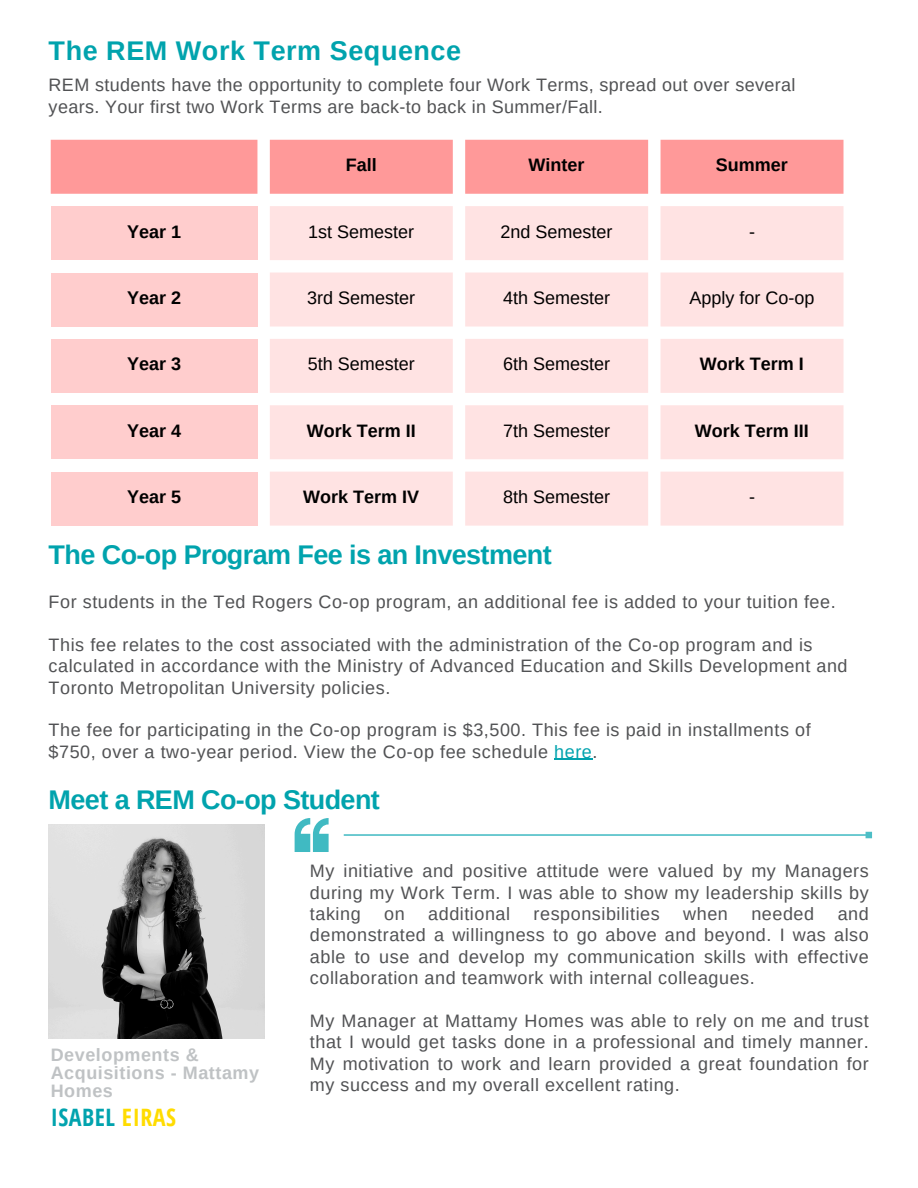
<style>
.page{position:relative;width:918px;height:1188px;background:#fff}
.page>*{position:absolute;margin:0;border:0;box-sizing:border-box;transform-origin:0 0}
.t1{font:700 27px "Arimo";letter-spacing:-.02em;color:#00a3ad}
.t2{font:700 27px "Arimo";letter-spacing:.02em;color:#00a3ad}
.t3{font:700 24px "Open Sans Condensed";letter-spacing:.02em;color:#01a3ae}
.t4{font:18px/21.3px "Arimo";letter-spacing:.03em;color:#515254}
.t5{font:18px "Arimo";color:#000}
.t6{font:700 18px "Arimo";color:#000}
.t7{font:700 18px/18px "Arimo";letter-spacing:.03em;color:#bfc2c4}
.s1{color:#01a3ae}
.s2{color:#ffdc00}
</style>
<div class="page">
<div style="left:51px;top:140px;width:793px;height:54px;background:#f99"></div>
<div style="left:51px;top:206px;width:206px;height:54px;background:#ffcdcd"></div>
<div style="left:270px;top:206px;width:574px;height:54px;background:#ffe3e3"></div>
<div style="left:51px;top:273px;width:206px;height:54px;background:#ffcdcd"></div>
<div style="left:270px;top:273px;width:574px;height:54px;background:#ffe3e3"></div>
<div style="left:51px;top:339px;width:206px;height:54px;background:#ffcdcd"></div>
<div style="left:270px;top:339px;width:574px;height:54px;background:#ffe3e3"></div>
<div style="left:51px;top:405px;width:206px;height:54px;background:#ffcdcd"></div>
<div style="left:270px;top:405px;width:574px;height:54px;background:#ffe3e3"></div>
<div style="left:51px;top:472px;width:206px;height:54px;background:#ffcdcd"></div>
<div style="left:270px;top:472px;width:574px;height:54px;background:#ffe3e3"></div>
<img style="left:49px;top:824px;width:216px;height:214px">
<svg style="left:295px;top:818px;width:34px;height:34px"></svg>
<svg style="left:344px;top:832px;width:528px;height:6px"></svg>
<hr style="left:554px;top:759px;width:38px;height:1px;background:#01a3ae">
<p class="t2" style="left:49px;top:35px;width:414px">The REM Work Term Sequence</p>
<h1 class="t4" style="left:49px;top:74px;width:748px">REM students have the opportunity to complete four Work Terms, spread out over several years. Your first two Work Terms are back-to back in Summer/Fall.</h1>
<h1 class="t6" style="left:346px;top:155px;width:32px">Fall</h1>
<p class="t6" style="left:529px;top:155px;width:57px">Winter</p>
<p class="t6" style="left:716px;top:155px;width:73px">Summer</p>
<p class="t6" style="left:127px;top:221px;width:55px">Year 1</p>
<p class="t5" style="left:308px;top:221px;width:107px">1st Semester</p>
<p class="t5" style="left:501px;top:221px;width:113px">2nd Semester</p>
<p class="t5" style="left:749px;top:221px;width:7px">-</p>
<p class="t6" style="left:127px;top:288px;width:55px">Year 2</p>
<p class="t5" style="left:307px;top:288px;width:109px">3rd Semester</p>
<p class="t5" style="left:503px;top:288px;width:108px">4th Semester</p>
<p class="t5" style="left:689px;top:288px;width:126px">Apply for Co-op</p>
<p class="t6" style="left:127px;top:354px;width:55px">Year 3</p>
<p class="t5" style="left:308px;top:354px;width:108px">5th Semester</p>
<p class="t5" style="left:503px;top:354px;width:108px">6th Semester</p>
<p class="t6" style="left:700px;top:354px;width:105px">Work Term I</p>
<p class="t6" style="left:127px;top:420px;width:55px">Year 4</p>
<p class="t6" style="left:307px;top:420px;width:110px">Work Term II</p>
<p class="t5" style="left:503px;top:420px;width:108px">7th Semester</p>
<p class="t6" style="left:695px;top:420px;width:115px">Work Term III</p>
<p class="t6" style="left:127px;top:487px;width:55px">Year 5</p>
<p class="t6" style="left:303px;top:487px;width:117px">Work Term IV</p>
<p class="t5" style="left:503px;top:487px;width:108px">8th Semester</p>
<p class="t5" style="left:749px;top:487px;width:7px">-</p>
<h1 class="t1" style="left:49px;top:539px;width:505px">The Co-op Program Fee is an Investment</h1>
<p class="t4" style="left:49px;top:591px;width:789px">For students in the Ted Rogers Co-op program, an additional fee is added to your tuition fee.</p>
<p class="t4" style="left:49px;top:634px;width:801px">This fee relates to the cost associated with the administration of the Co-op program and is calculated in accordance with the Ministry of Advanced Education and Skills Development and<br>Toronto Metropolitan University policies.</p>
<p class="t4" style="left:49px;top:719px;width:764px">The fee for participating in the Co-op program is $3,500. This fee is paid in installments of $750, over a two-year period. View the Co-op fee schedule <span class="s1">here</span>.</p>
<p class="t1" style="left:49px;top:785px;width:333px">Meet a REM Co-op Student</p>
<h3 class="t7" style="left:51px;top:1046px;width:210px">Developments &amp;<br>Acquisitions - Mattamy<br>Homes</h3>
<p class="t3" style="left:51px;top:1100px;width:127px">ISABEL <span class="s2">EIRAS</span></p>
<p class="t4" style="left:310px;top:860px;width:560px;text-align:justify">My initiative and positive attitude were valued by my Managers during my Work Term. I was able to show my leadership skills by taking</p>
<p class="t4" style="left:310px;top:903px;width:560px;text-align:justify;text-indent:528px">and demonstrated a willingness to go above and beyond. I was also able to use and develop my communication skills with effective collaboration and teamwork with internal colleagues.</p>
<h2 class="t4" style="left:310px;top:1010px;width:560px;text-align:justify">My Manager at Mattamy Homes was able to rely on me and trust that I would get tasks done in a professional and timely manner.<br>My motivation to work and learn provided a great foundation for my success and my overall excellent rating.</h2>
<p class="t4" style="left:384px;top:903px;width:22px">on</p>
<p class="t4" style="left:428px;top:903px;width:83px">additional</p>
<p class="t4" style="left:534px;top:903px;width:128px">responsibilities</p>
<p class="t4" style="left:683px;top:903px;width:46px">when</p>
<p class="t4" style="left:751px;top:903px;width:64px">needed</p>
</div>
